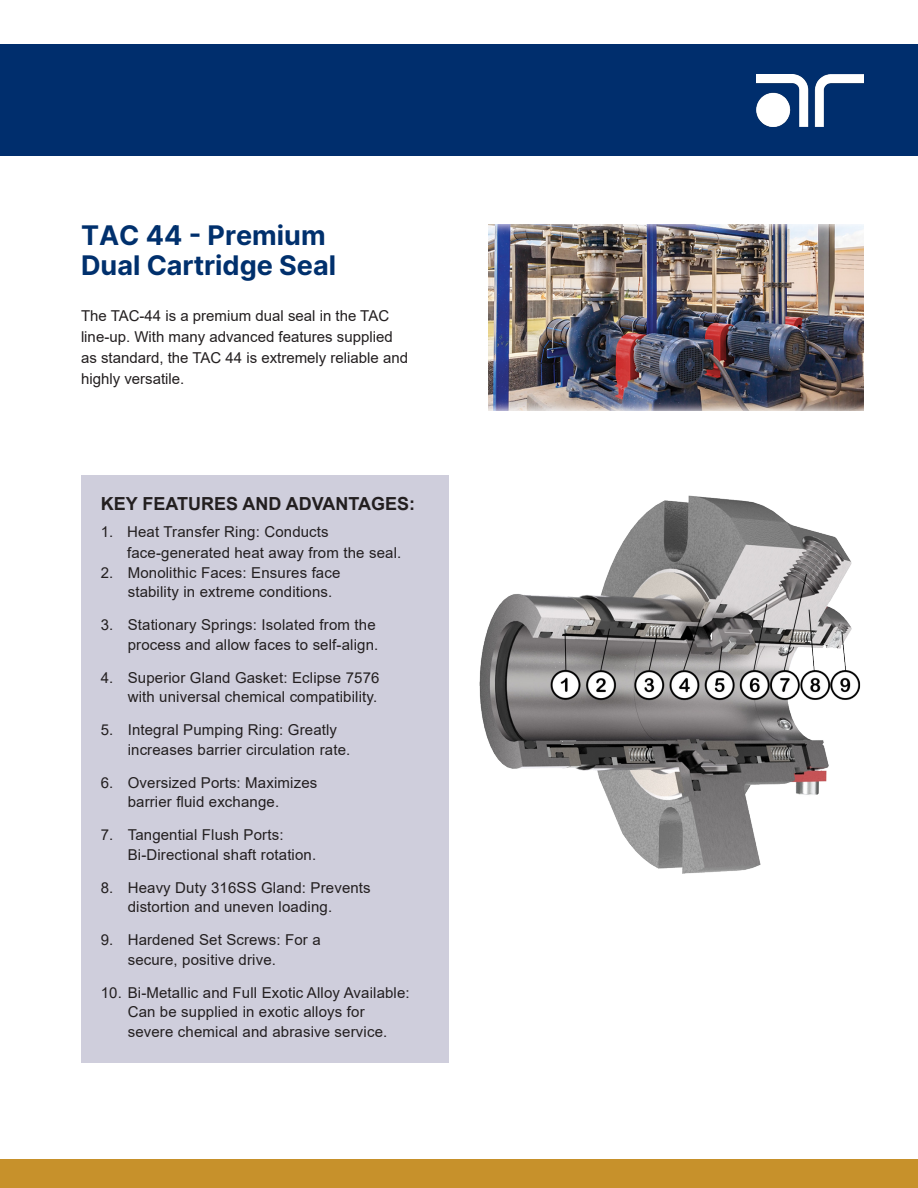
<style>
.page{position:relative;width:918px;height:1188px;background:#fff}
.page>*{position:absolute;margin:0;border:0;box-sizing:border-box;transform-origin:0 0}
.Heading_Eurostile_12_12_Blue{font:27px/30px "Inter";color:#00306d}
.Body_10_14{font:700 18px "Arial";color:#231f20}
.Bullet_Number{font:15px/19.5px "Arial";letter-spacing:.01em;color:#231f20}
.Body_10_14-2{font:15px/21px "Arial";color:#231f20}
.Bullet_Arial_11_16{font:15px "Arial";letter-spacing:.01em;color:#231f20}
</style>
<div class="page">
<img style="left:488px;top:225px;width:376px;height:185px">
<div style="left:81px;top:475px;width:368px;height:588px;background:#cfcedc"></div>
<img style="left:479px;top:495px;width:382px;height:379px">
<div style="left:0;top:44px;width:918px;height:112px;background:#002e6d"></div>
<img style="left:757px;top:74px;width:107px;height:53px">
<div style="left:0;top:1160px;width:918px;height:28px;background:#c7912b"></div>
<p class="Heading_Eurostile_12_12_Blue" style="left:81px;top:220px;width:257px">TAC 44 - Premium<br>Dual Cartridge Seal</p>
<p class="Body_10_14-2" style="left:81px;top:305px;width:329px">The TAC-44 is a premium dual seal in the TAC line-up. With many advanced features supplied as standard, the TAC 44 is extremely reliable and highly versatile.</p>
<p class="Body_10_14" style="left:101px;top:491px;width:316px">KEY FEATURES AND ADVANTAGES:</p>
<p class="Bullet_Arial_11_16" style="left:101px;top:522px;width:230px">1. Heat Transfer Ring: Conducts</p>
<p class="Bullet_Arial_11_16" style="left:127px;top:543px;width:276px">face-generated heat away from the seal.</p>
<p class="Bullet_Number" style="left:128px;top:563px;width:214px;text-indent:-27px">2. Monolithic Faces: Ensures face stability in extreme conditions.</p>
<p class="Bullet_Number" style="left:101px;top:615px;width:279px;text-align:right">3. Stationary Springs: Isolated from the process and allow faces to self-align.</p>
<p class="Bullet_Number" style="left:101px;top:668px;width:280px;text-align:right">4. Superior Gland Gasket: Eclipse 7576 with universal chemical compatibility.</p>
<p class="Bullet_Number" style="left:128px;top:720px;width:224px;text-indent:-27px">5. Integral Pumping Ring: Greatly increases barrier circulation rate.</p>
<p class="Bullet_Number" style="left:128px;top:773px;width:191px;text-indent:-27px">6. Oversized Ports: Maximizes barrier fluid exchange.</p>
<p class="Bullet_Number" style="left:128px;top:825px;width:190px;text-indent:-27px">7. Tangential Flush Ports:<br>Bi-Directional shaft rotation.</p>
<p class="Bullet_Number" style="left:128px;top:878px;width:245px;text-indent:-27px">8. Heavy Duty 316SS Gland: Prevents distortion and uneven loading.</p>
<p class="Bullet_Number" style="left:128px;top:930px;width:194px;text-indent:-27px">9. Hardened Set Screws: For a secure, positive drive.</p>
<p class="Bullet_Number" style="left:128px;top:983px;width:284px;text-indent:-27px">10. Bi-Metallic and Full Exotic Alloy Available:<br>Can be supplied in exotic alloys for severe chemical and abrasive service.</p>
</div>
